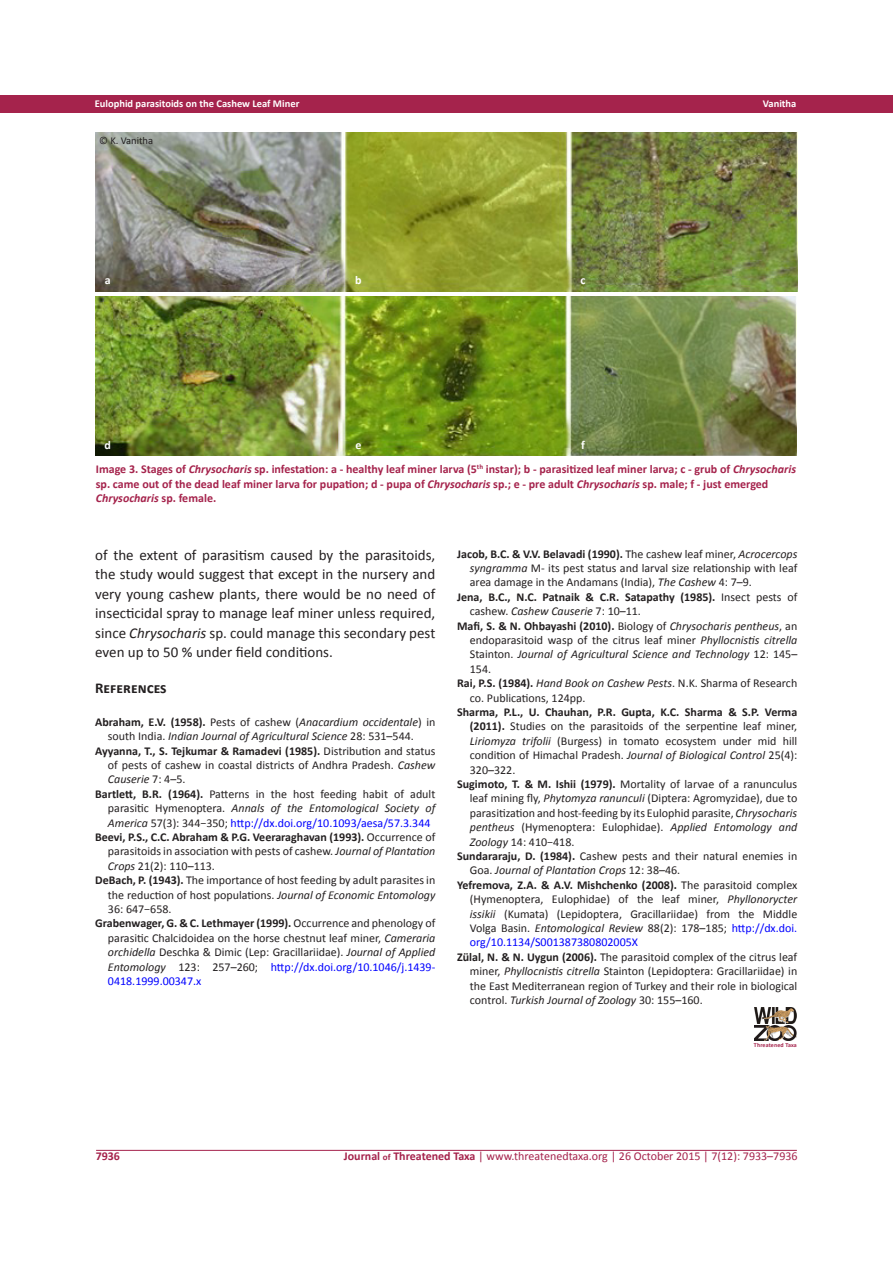
<style>
.page{position:relative;width:893px;height:1263px;background:#fff}
.page>*{position:absolute;margin:0;border:0;box-sizing:border-box;transform-origin:0 0}
.t1{font:15px/19.5px "Calibri";color:#231f20;text-align:justify}
.t2{font:700 15px "Calibri";color:#231f20}
.t3{font:12px/14.4px "Calibri";color:#231f20;text-align:justify}
.t4{font:italic 12px/14.4px "Calibri";color:#231f20}
.t5{font:700 12px/14.4px "Calibri";color:#a5234c}
.t6{font:700 12px/14.4px "Calibri";color:#231f20}
.t7{font:12px "Calibri";color:#a5234c}
.t8{font:700 12px "Calibri";color:#fff}
.t9{font:700 10.5px "Calibri";color:#fff}
.t10{font:10.5px "Calibri";color:#231f20}
.t11{font:700 6px "Calibri";letter-spacing:.02em;color:#a5234c}
.s1{font-style:italic}
.s2{font-weight:700;font-style:normal}
.s3{font-style:normal}
.s4{font-weight:700}
.s5{color:#00f}
.s6{font-weight:400}
.s7{font-weight:400;font-style:italic}
.s8{font-weight:700;font-size:9px}
</style>
<div class="page">
<div style="left:0;top:95px;width:893px;height:18px;background:#a5234c"></div>
<hr style="left:96px;top:1150px;width:701px;height:1px;background:#a5234c">
<img style="left:96px;top:132px;width:701px;height:159px">
<img style="left:95px;top:297px;width:702px;height:159px">
<img style="left:754px;top:1008px;width:43px;height:15px">
<img style="left:754px;top:1025px;width:43px;height:15px">
<p class="t9" style="left:95px;top:97px;width:206px">Eulophid parasitoids on the Cashew Leaf Miner</p>
<p class="t9" style="left:763px;top:97px;width:35px">Vanitha</p>
<p class="t10" style="left:99px;top:134px;width:55px">© K. Vanitha</p>
<p class="t8" style="left:105px;top:272px;width:7px">a</p>
<p class="t8" style="left:355px;top:272px;width:8px">b</p>
<p class="t8" style="left:581px;top:272px;width:7px">c</p>
<p class="t8" style="left:581px;top:437px;width:5px">f</p>
<p class="t5" style="left:96px;top:462px;width:702px">Image 3. Stages of <span class="s1">Chrysocharis</span> sp. infestation: a - healthy leaf miner larva (5<sup>th</sup> instar); b - parasitized leaf miner larva; c - grub of <span class="s1">Chrysocharis </span>sp. came out of the dead leaf miner larva for pupation; d - pupa of <span class="s1">Chrysocharis</span> sp.; e - pre adult <span class="s1">Chrysocharis</span> sp. male; f - just emerged<br><span class="s1">Chrysocharis</span> sp. female.</p>
<p class="t8" style="left:105px;top:437px;width:8px">d</p>
<p class="t8" style="left:355px;top:437px;width:8px">e</p>
<p class="t1" style="left:95px;top:545px;width:342px">of the extent of parasitism caused by the parasitoids, the study would suggest that except in the nursery and very young cashew plants, there would be no need of insecticidal spray to manage leaf miner unless required, since <span class="s1">Chrysocharis</span> sp. could manage this secondary pest even up to 50 % under field conditions.</p>
<p class="t2" style="left:95px;top:679px;width:73px">References</p>
<p class="t4" style="left:108px;top:714px;width:329px;text-indent:-13px"><span class="s2">Abraham, E.V. (1958).</span> <span class="s3">Pests of cashew (</span>Anacardium occidentale<span class="s3">) in south India.</span> Indian Journal of Agricultural Science <span class="s3">28: 531–544.</span></p>
<p class="t3" style="left:108px;top:743px;width:329px;text-indent:-13px"><span class="s4">Ayyanna, T., S. Tejkumar &amp; Ramadevi (1985).</span> Distribution and status of pests of cashew in coastal districts of Andhra Pradesh. <span class="s1">Cashew Causerie</span> 7: 4–5.</p>
<p class="t3" style="left:108px;top:787px;width:329px;text-indent:-13px"><span class="s4">Bartlett, B.R. (1964).</span> Patterns in the host feeding habit of adult parasitic Hymenoptera. <span class="s1">Annals of the Entomological Society of America</span> 57(3): 344−350; <span class="s5">http://dx.doi.org/10.1093/aesa/57.3.344</span></p>
<p class="t3" style="left:108px;top:830px;width:329px;text-indent:-13px"><span class="s4">Beevi, P.S., C.C. Abraham &amp; P.G. Veeraraghavan (1993).</span> Occurrence of parasitoids in association with pests of cashew. <span class="s1">Journal of Plantation Crops</span> 21(2): 110–113.</p>
<p class="t3" style="left:108px;top:873px;width:329px;text-indent:-13px"><span class="s4">DeBach, P. (1943).</span> The importance of host feeding by adult parasites in the reduction of host populations. <span class="s1">Journal of Economic Entomology </span>36: 647−658.</p>
<p class="t3" style="left:108px;top:916px;width:329px;text-indent:-13px"><span class="s4">Grabenwager, G. &amp; C. Lethmayer (1999).</span> Occurrence and phenology of parasitic Chalcidoidea on the horse chestnut leaf miner, <span class="s1">Cameraria orchidella</span> Deschka &amp; Dimic (Lep: Gracillariidae). <span class="s1">Journal of Applied Entomology</span> 123: 257–260; <span class="s5">http://dx.doi.org/10.1046/j.1439- 0418.1999.00347.x</span></p>
<p class="t3" style="left:470px;top:546px;width:329px;text-indent:-13px"><span class="s4">Jacob, B.C. &amp; V.V. Belavadi (1990).</span> The cashew leaf miner, <span class="s1">Acrocercops syngramma</span> M- its pest status and larval size relationship with leaf area damage in the Andamans (India), <span class="s1">The Cashew</span> 4: 7–9.</p>
<p class="t6" style="left:470px;top:590px;width:329px;text-indent:-13px">Jena, B.C., N.C. Patnaik &amp; C.R. Satapathy (1985). <span class="s6">Insect pests of cashew.</span> <span class="s7">Cashew Causerie</span> <span class="s6">7: 10–11.</span></p>
<p class="t4" style="left:470px;top:618px;width:329px;text-align:justify;text-indent:-13px"><span class="s2">Mafi, S. &amp; N. Ohbayashi (2010).</span> <span class="s3">Biology of</span> Chrysocharis pentheus<span class="s3">, an endoparasitoid wasp of the citrus leaf miner</span> Phyllocnistis citrella <span class="s3">Stainton.</span> Journal of Agricultural Science and Technology <span class="s3">12: 145– 154.</span></p>
<p class="t3" style="left:470px;top:676px;width:329px;text-indent:-13px"><span class="s4">Rai, P.S. (1984).</span> <span class="s1">Hand Book on Cashew Pests</span>. N.K. Sharma of Research co. Publications, 124pp.</p>
<p class="t3" style="left:470px;top:705px;width:329px;text-indent:-13px"><span class="s4">Sharma, P.L., U. Chauhan, P.R. Gupta, K.C. Sharma &amp; S.P. Verma (2011).</span> Studies on the parasitoids of the serpentine leaf miner, <span class="s1">Liriomyza trifolii</span> (Burgess) in tomato ecosystem under mid hill condition of Himachal Pradesh. <span class="s1">Journal of Biological Control</span> 25(4):<br>320–322.</p>
<p class="t3" style="left:470px;top:777px;width:329px;text-indent:-13px"><span class="s4">Sugimoto, T. &amp; M. Ishii (1979).</span> Mortality of larvae of a ranunculus leaf mining fly, <span class="s1">Phytomyza ranunculi</span> (Diptera: Agromyzidae), due to parasitization and host-feeding by its Eulophid parasite, <span class="s1">Chrysocharis pentheus</span> (Hymenoptera: Eulophidae). <span class="s1">Applied Entomology and Zoology</span> 14: 410−418.</p>
<p class="t3" style="left:470px;top:849px;width:329px;text-indent:-13px"><span class="s4">Sundararaju, D. (1984).</span> Cashew pests and their natural enemies in<br>Goa. <span class="s1">Journal of Plantation Crops</span> 12: 38–46.</p>
<p class="t3" style="left:470px;top:878px;width:329px;text-indent:-13px"><span class="s4">Yefremova, Z.A. &amp; A.V. Mishchenko (2008).</span> The parasitoid complex (Hymenoptera, Eulophidae) of the leaf miner, <span class="s1">Phyllonorycter issikii</span> (Kumata) (Lepidoptera, Gracillariidae) from the Middle Volga Basin. <span class="s1">Entomological Review</span> 88(2): 178–185; <span class="s5">http://dx.doi. org/10.1134/S001387380802005X</span></p>
<p class="t3" style="left:470px;top:950px;width:329px;text-indent:-13px"><span class="s4">Zülal, N. &amp; N. Uygun (2006).</span> The parasitoid complex of the citrus leaf miner, <span class="s1">Phyllocnistis citrella</span> Stainton (Lepidoptera: Gracillariidae) in the East Mediterranean region of Turkey and their role in biological control. <span class="s1">Turkish Journal of Zoology</span> 30: 155–160.</p>
<p class="t11" style="left:754px;top:1041px;width:44px">Threatened Taxa</p>
<p class="t5" style="left:96px;top:1148px;width:26px">7936</p>
<p class="t7" style="left:344px;top:1148px;width:455px"><span class="s4">Journal</span> <span class="s8">of</span> <span class="s4">Threatened Taxa</span> | www.threatenedtaxa.org | 26 October 2015 | 7(12): 7933–7936</p>
</div>
